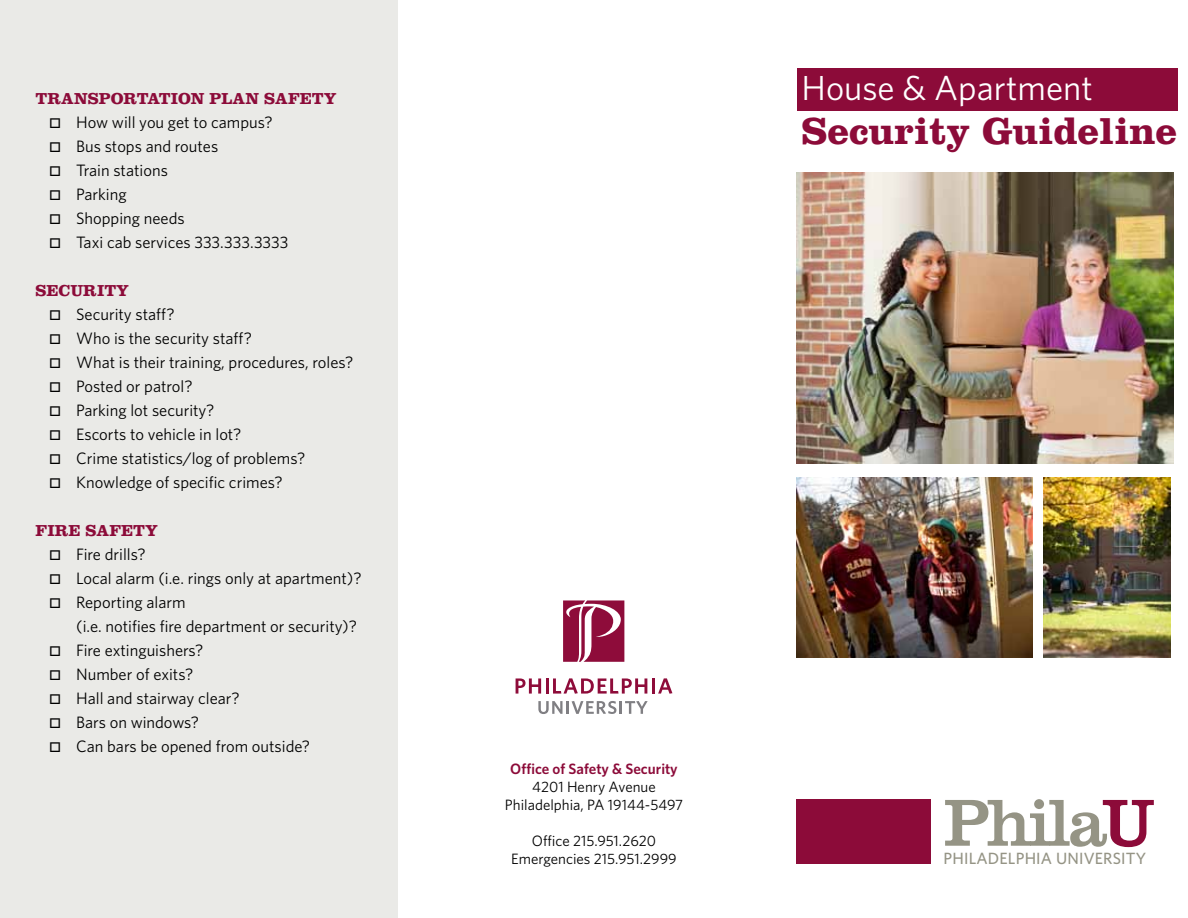
<style>
.page{position:relative;width:1188px;height:918px;background:#fff}
.page>*{position:absolute;margin:0;border:0;box-sizing:border-box;transform-origin:0 0}
.t1{font:69px "Clarendon LT Std";letter-spacing:-.05em;color:#959485}
.t2{font:700 39px "Clarendon LT Std";color:#8c0b39}
.t3{font:34.8px "Whitney";color:#fff}
.t4{font:16.5px/24px "Whitney";color:#000}
.t5{font:700 16.5px "Clarendon LT Std";color:#8c0b39}
.t6{font:500 16.35px "Whitney";letter-spacing:.01em;color:#959485}
.t7{font:15px/18px "Whitney";color:#000;text-align:center}
.t8{font:600 15px "Whitney";color:#8c0b39}
.s1{color:#8c0b39}
</style>
<div class="page">
<div style="left:0;top:0;width:397px;height:918px;background:#eaeae7"></div>
<div style="left:797px;top:68px;width:380px;height:43px;background:#8c0b39"></div>
<div style="left:797px;top:800px;width:134px;height:64px;background:#8c0b39"></div>
<svg style="left:563px;top:600px;width:61px;height:62px"></svg>
<svg style="left:516px;top:678px;width:25px;height:16px"></svg>
<hr style="left:546px;top:678px;width:3px;height:16px;background:#8e0c3a">
<svg style="left:553px;top:678px;width:94px;height:16px"></svg>
<hr style="left:652px;top:678px;width:3px;height:16px;background:#8e0c3a">
<svg style="left:658px;top:678px;width:14px;height:16px"></svg>
<svg style="left:538px;top:701px;width:110px;height:13px"></svg>
<img style="left:797px;top:173px;width:376px;height:291px">
<img style="left:797px;top:477px;width:235px;height:180px">
<img style="left:1043px;top:477px;width:128px;height:180px">
<p class="t5" style="left:36px;top:88px;width:302px">TRANSPORTATION PLAN SAFETY</p>
<p class="t4" style="left:49px;top:110px;width:225px">□ How will you get to campus?</p>
<p class="t4" style="left:49px;top:134px;width:171px">□ Bus stops and routes</p>
<p class="t4" style="left:49px;top:158px;width:120px">□ Train stations</p>
<p class="t4" style="left:49px;top:182px;width:79px">□ Parking</p>
<p class="t4" style="left:49px;top:206px;width:137px">□ Shopping needs</p>
<p class="t4" style="left:49px;top:230px;width:241px">□ Taxi cab services 333.333.3333</p>
<p class="t5" style="left:36px;top:280px;width:95px">SECURITY</p>
<p class="t4" style="left:49px;top:302px;width:127px">□ Security staff?</p>
<p class="t4" style="left:49px;top:326px;width:204px">□ Who is the security staff?</p>
<p class="t4" style="left:49px;top:350px;width:306px">□ What is their training, procedures, roles?</p>
<p class="t4" style="left:49px;top:374px;width:145px">□ Posted or patrol?</p>
<p class="t4" style="left:49px;top:398px;width:167px">□ Parking lot security?</p>
<p class="t4" style="left:49px;top:422px;width:194px">□ Escorts to vehicle in lot?</p>
<p class="t4" style="left:49px;top:446px;width:258px">□ Crime statistics/log of problems?</p>
<p class="t4" style="left:49px;top:470px;width:235px">□ Knowledge of specific crimes?</p>
<p class="t5" style="left:36px;top:520px;width:124px">FIRE SAFETY</p>
<p class="t4" style="left:49px;top:542px;width:98px">□ Fire drills?</p>
<p class="t4" style="left:49px;top:566px;width:314px">□ Local alarm (i.e. rings only at apartment)?</p>
<p class="t4" style="left:76px;top:590px;width:282px;text-indent:-27px">□ Reporting alarm<br>(i.e. notifies fire department or security)?</p>
<p class="t4" style="left:49px;top:638px;width:156px">□ Fire extinguishers?</p>
<p class="t4" style="left:49px;top:662px;width:146px">□ Number of exits?</p>
<p class="t4" style="left:49px;top:686px;width:192px">□ Hall and stairway clear?</p>
<p class="t4" style="left:49px;top:710px;width:152px">□ Bars on windows?</p>
<p class="t4" style="left:49px;top:734px;width:263px">□ Can bars be opened from outside?</p>
<h3 class="t3" style="left:801px;top:68px;width:293px">House &amp; Apartment</h3>
<h2 class="t2" style="left:801px;top:107px;width:377px">Security Guideline</h2>
<p class="t8" style="left:510px;top:760px;width:169px">Office of Safety &amp; Security</p>
<p class="t7" style="left:505px;top:777px;width:180px">4201 Henry Avenue<br>Philadelphia, PA 19144-5497</p>
<p class="t7" style="left:511px;top:831px;width:167px">Office 215.951.2620<br>Emergencies 215.951.2999</p>
<h1 class="t1" style="left:944px;top:782px;width:213px">Phila<span class="s1">U</span></h1>
<p class="t6" style="left:944px;top:848px;width:204px">PHILADELPHIA UNIVERSITY</p>
</div>
